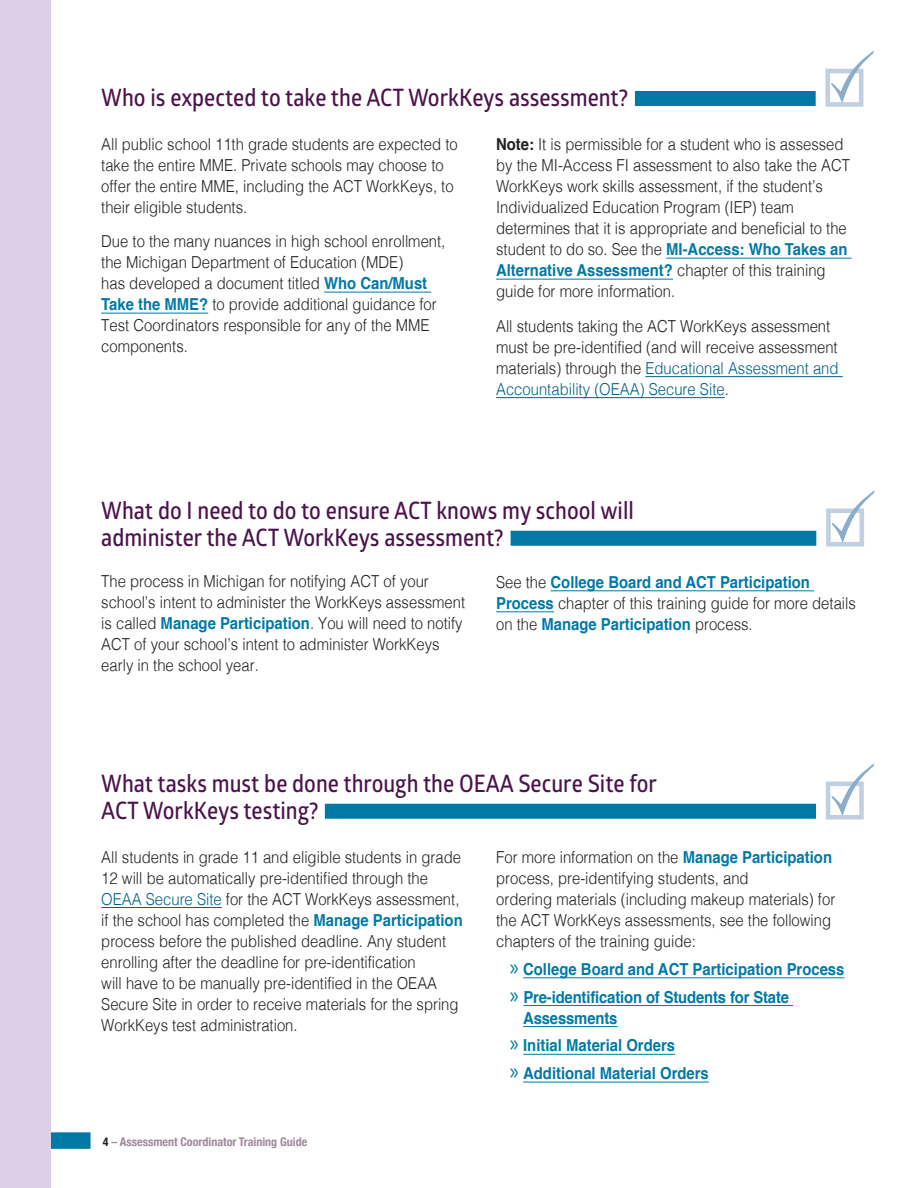
<style>
.page{position:relative;width:918px;height:1188px;background:#fff}
.page>*{position:absolute;margin:0;border:0;box-sizing:border-box;transform-origin:0 0}
.subhead1{font:24px/27px "Glober Semi Bold Free";color:#4b134a;scale:.9 1}
.text1{font:300 16.5px/21px "Helvetica";color:#231f20;scale:.9 1}
.t1{font:700 16.5px/21px "Helvetica";color:#0079a6;scale:.9 1}
.t2{font:700 condensed 12px "Helvetica Neue";color:#a0879d}
.s1{font-weight:700;color:#0079a6}
.s2{font-weight:700}
.s3{color:#006084}
.s4{font-family:"Myriad Pro";font-weight:400;font-size:24px}
.s5{color:#231f20}
.s6{color:#939598}
</style>
<div class="page">
<div style="left:39px;top:1132px;width:52px;height:17px;background:#0079a6"></div>
<div style="left:0;top:0;width:51px;height:1188px;background:#ddcfe6"></div>
<div style="left:325px;top:804px;width:491px;height:15px;background:#0079a6"></div>
<svg style="left:826px;top:782px;width:38px;height:38px"></svg>
<svg style="left:832px;top:763px;width:42px;height:53px"></svg>
<hr style="left:324px;top:292px;width:107px;height:1px;background:#0079a6">
<hr style="left:101px;top:313px;width:107px;height:1px;background:#0079a6">
<hr style="left:666px;top:258px;width:186px;height:1px;background:#0079a6">
<hr style="left:496px;top:279px;width:177px;height:1px;background:#0079a6">
<hr style="left:646px;top:376px;width:197px;height:1px;background:#006084">
<hr style="left:496px;top:397px;width:229px;height:1px;background:#006084">
<hr style="left:551px;top:590px;width:263px;height:1px;background:#0079a6">
<hr style="left:496px;top:611px;width:58px;height:1px;background:#0079a6">
<hr style="left:101px;top:907px;width:121px;height:1px;background:#006084">
<hr style="left:523px;top:977px;width:321px;height:1px;background:#0079a6">
<hr style="left:523px;top:1005px;width:270px;height:1px;background:#0079a6">
<hr style="left:523px;top:1026px;width:94px;height:1px;background:#0079a6">
<hr style="left:523px;top:1054px;width:152px;height:1px;background:#0079a6">
<hr style="left:523px;top:1082px;width:186px;height:1px;background:#0079a6">
<div style="left:511px;top:531px;width:305px;height:15px;background:#0079a6"></div>
<svg style="left:826px;top:508px;width:38px;height:38px"></svg>
<svg style="left:832px;top:490px;width:43px;height:53px"></svg>
<div style="left:635px;top:91px;width:181px;height:15px;background:#0079a6"></div>
<svg style="left:825px;top:69px;width:38px;height:38px"></svg>
<svg style="left:831px;top:51px;width:43px;height:52px"></svg>
<p class="subhead1" style="left:101px;top:83px;width:587px">Who is expected to take the ACT WorkKeys assessment?</p>
<p class="text1" style="left:101px;top:132px;width:398px">All public school 11th grade students are expected to take the entire MME. Private schools may choose to offer the entire MME, including the ACT WorkKeys, to their eligible students.</p>
<p class="text1" style="left:101px;top:230px;width:384px">Due to the many nuances in high school enrollment, the Michigan Department of Education (MDE)<br>has developed a document titled <span class="s1">Who Can/Must Take the MME?</span> to provide additional guidance for Test Coordinators responsible for any of the MME components.</p>
<p class="text1" style="left:496px;top:133px;width:395px"><span class="s2">Note:</span> It is permissible for a student who is assessed by the MI-Access FI assessment to also take the ACT WorkKeys work skills assessment, if the student’s Individualized Education Program (IEP) team determines that it is appropriate and beneficial to the student to do so. See the <span class="s1">MI-Access: Who Takes an Alternative Assessment?</span> chapter of this training guide for more information.</p>
<p class="text1" style="left:496px;top:314px;width:382px">All students taking the ACT WorkKeys assessment must be pre-identified (and will receive assessment materials) through the <span class="s3">Educational Assessment and Accountability (OEAA) Secure Site</span>.</p>
<p class="subhead1" style="left:101px;top:496px;width:593px">What do I need to do to ensure ACT knows my school will administer the ACT WorkKeys assessment?</p>
<p class="text1" style="left:101px;top:570px;width:406px">The process in Michigan for notifying ACT of your school’s intent to administer the WorkKeys assessment is called <span class="s1">Manage Participation</span>. You will need to notify ACT of your school’s intent to administer WorkKeys early in the school year.</p>
<p class="text1" style="left:496px;top:570px;width:401px">See the <span class="s1">College Board and ACT Participation<br>Process</span> chapter of this training guide for more details on the <span class="s1">Manage Participation</span> process.</p>
<p class="subhead1" style="left:101px;top:769px;width:619px">What tasks must be done through the OEAA Secure Site for<br>ACT WorkKeys testing?</p>
<p class="text1" style="left:101px;top:845px;width:403px">All students in grade 11 and eligible students in grade 12 will be automatically pre-identified through the <span class="s3">OEAA Secure Site</span> for the ACT WorkKeys assessment, if the school has completed the <span class="s1">Manage Participation </span>process before the published deadline. Any student enrolling after the deadline for pre-identification<br>will have to be manually pre‑identified in the OEAA Secure Site in order to receive materials for the spring WorkKeys test administration.</p>
<p class="text1" style="left:496px;top:846px;width:378px">For more information on the <span class="s1">Manage Participation </span>process, pre-identifying students, and<br>ordering materials (including makeup materials) for the ACT WorkKeys assessments, see the following chapters of the training guide:</p>
<p class="t1" style="left:510px;top:959px;width:373px"><span class="s4">»</span> College Board and ACT Participation Process</p>
<p class="t1" style="left:523px;top:986px;width:297px;text-indent:-14px"><span class="s4">»</span> Pre‑identification of Students for State<br>Assessments</p>
<p class="t1" style="left:510px;top:1035px;width:185px"><span class="s4">»</span> Initial Material Orders</p>
<p class="t1" style="left:510px;top:1063px;width:223px"><span class="s4">»</span> Additional Material Orders</p>
<p class="t2" style="left:103px;top:1132px;width:206px"><span class="s5">4</span> <span class="s6">–</span> Assessment Coordinator Training Guide</p>
</div>
